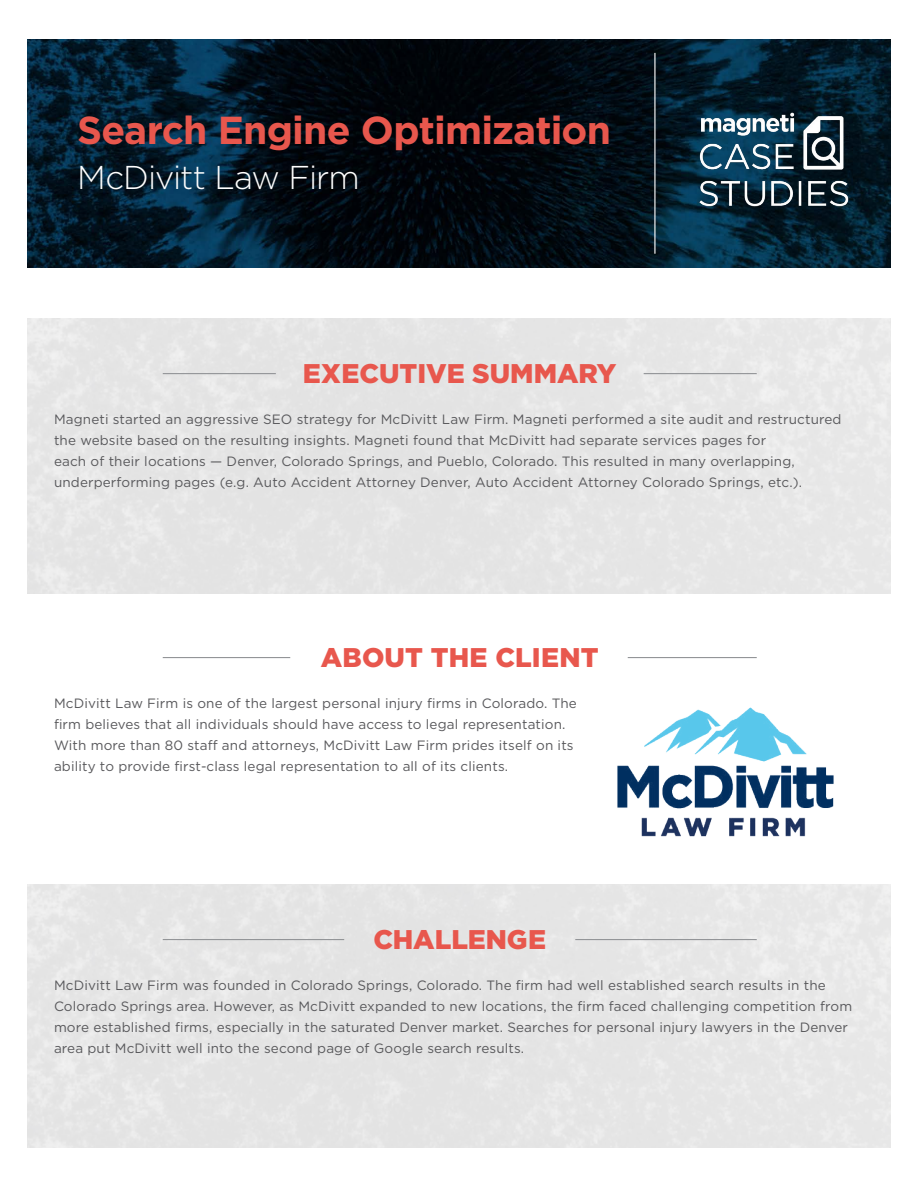
<style>
.page{position:relative;width:918px;height:1188px;background:#fff}
.page>*{position:absolute;margin:0;border:0;box-sizing:border-box;transform-origin:0 0}
.t1{font:700 39px "Gotham";letter-spacing:-.02em;color:#e8574d}
.t2{font:300 33px "Gotham";letter-spacing:-.03em;color:#fff}
.t3{font:900 27px "Gotham";color:#e8574d}
.t4{font:13.5px/21px "Gotham";letter-spacing:.01em;color:#59595c}
</style>
<div class="page">
<img style="left:27px;top:39px;width:864px;height:229px">
<hr style="left:163px;top:657px;width:127px;height:1px;background:#939598">
<hr style="left:628px;top:657px;width:129px;height:1px;background:#939598">
<hr style="left:575px;top:939px;width:182px;height:1px;background:#939598">
<hr style="left:163px;top:939px;width:181px;height:1px;background:#939598">
<hr style="left:163px;top:373px;width:113px;height:1px;background:#939598">
<hr style="left:644px;top:373px;width:113px;height:1px;background:#939598">
<hr style="left:654px;top:53px;width:2px;height:201px;background:#fff">
<img style="left:617px;top:707px;width:217px;height:130px">
<img style="left:688px;top:105px;width:171px;height:112px">
<h1 class="t1" style="left:77px;top:104px;width:535px">Search Engine Optimization</h1>
<h2 class="t2" style="left:77px;top:156px;width:284px">McDivitt Law Firm</h2>
<h3 class="t3" style="left:303px;top:354px;width:315px">EXECUTIVE SUMMARY</h3>
<p class="t4" style="left:54px;top:408px;width:789px">Magneti started an aggressive SEO strategy for McDivitt Law Firm. Magneti performed a site audit and restructured the website based on the resulting insights. Magneti found that McDivitt had separate services pages for<br>each of their locations — Denver, Colorado Springs, and Pueblo, Colorado. This resulted in many overlapping, underperforming pages (e.g. Auto Accident Attorney Denver, Auto Accident Attorney Colorado Springs, etc.).</p>
<h3 class="t3" style="left:321px;top:639px;width:280px">ABOUT THE CLIENT</h3>
<p class="t4" style="left:54px;top:693px;width:524px">McDivitt Law Firm is one of the largest personal injury firms in Colorado. The firm believes that all individuals should have access to legal representation.<br>With more than 80 staff and attorneys, McDivitt Law Firm prides itself on its ability to provide first-class legal representation to all of its clients.</p>
<h3 class="t3" style="left:373px;top:920px;width:174px">CHALLENGE</h3>
<p class="t4" style="left:54px;top:974px;width:800px">McDivitt Law Firm was founded in Colorado Springs, Colorado. The firm had well established search results in the Colorado Springs area. However, as McDivitt expanded to new locations, the firm faced challenging competition from more established firms, especially in the saturated Denver market. Searches for personal injury lawyers in the Denver area put McDivitt well into the second page of Google search results.</p>
</div>
